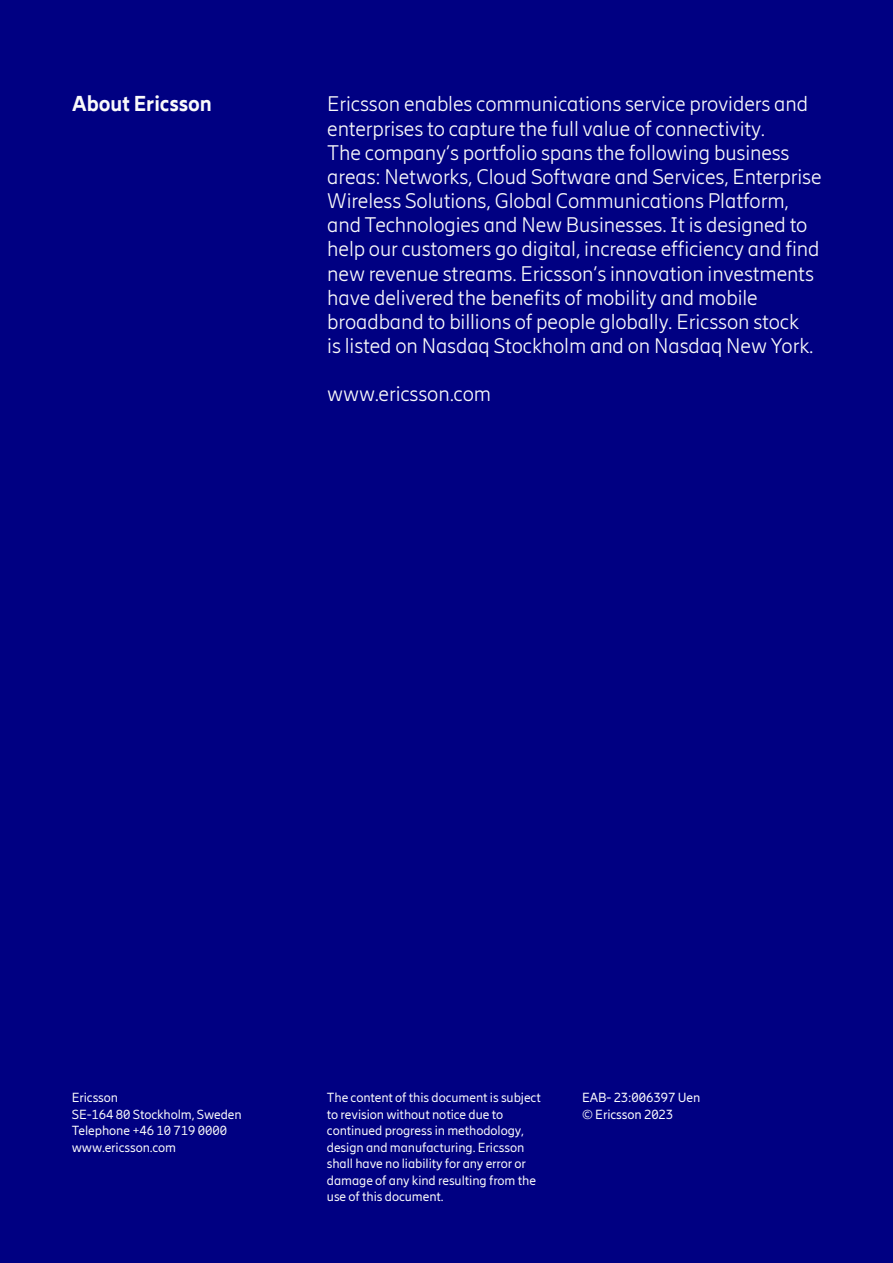
<style>
.page{position:relative;width:893px;height:1263px;background:#000082}
.page>*{position:absolute;margin:0;border:0;box-sizing:border-box;transform-origin:0 0}
.t1{font:300 21px/24.2px "Ericsson Hilda";letter-spacing:-.005em;color:#fafafa}
.t2{font:800 21px "Ericsson Hilda";letter-spacing:-.005em;color:#fafafa}
.t3{font:13.2px/16.5px "Ericsson Hilda";letter-spacing:-.005em;color:#fafafa}
.t4{font:13.2px/16.5px "Ericsson Hilda";letter-spacing:-.005em;color:#fff}
</style>
<div class="page">
<p class="t2" style="left:72px;top:91px;width:141px">About Ericsson</p>
<p class="t1" style="left:327px;top:92px;width:496px">Ericsson enables communications service providers and enterprises to capture the full value of connectivity.<br>The company’s portfolio spans the following business areas: Networks, Cloud Software and Services, Enterprise Wireless Solutions, Global Communications Platform, and Technologies and New Businesses. It is designed to help our customers go digital, increase efficiency and find new revenue streams. Ericsson’s innovation investments have delivered the benefits of mobility and mobile broadband to billions of people globally. Ericsson stock<br>is listed on Nasdaq Stockholm and on Nasdaq New York.</p>
<p class="t1" style="left:327px;top:382px;width:165px">www.ericsson.com</p>
<p class="t3" style="left:327px;top:1089px;width:215px">The content of this document is subject to revision without notice due to continued progress in methodology, design and manufacturing. Ericsson shall have no liability for any error or damage of any kind resulting from the use of this document.</p>
<p class="t3" style="left:72px;top:1089px;width:171px">Ericsson<br>SE-164 80 Stockholm, Sweden<br>Telephone +46 10 719 0000 www.ericsson.com</p>
<p class="t4" style="left:582px;top:1089px;width:120px">EAB- 23:006397 Uen © Ericsson 2023</p>
</div>
